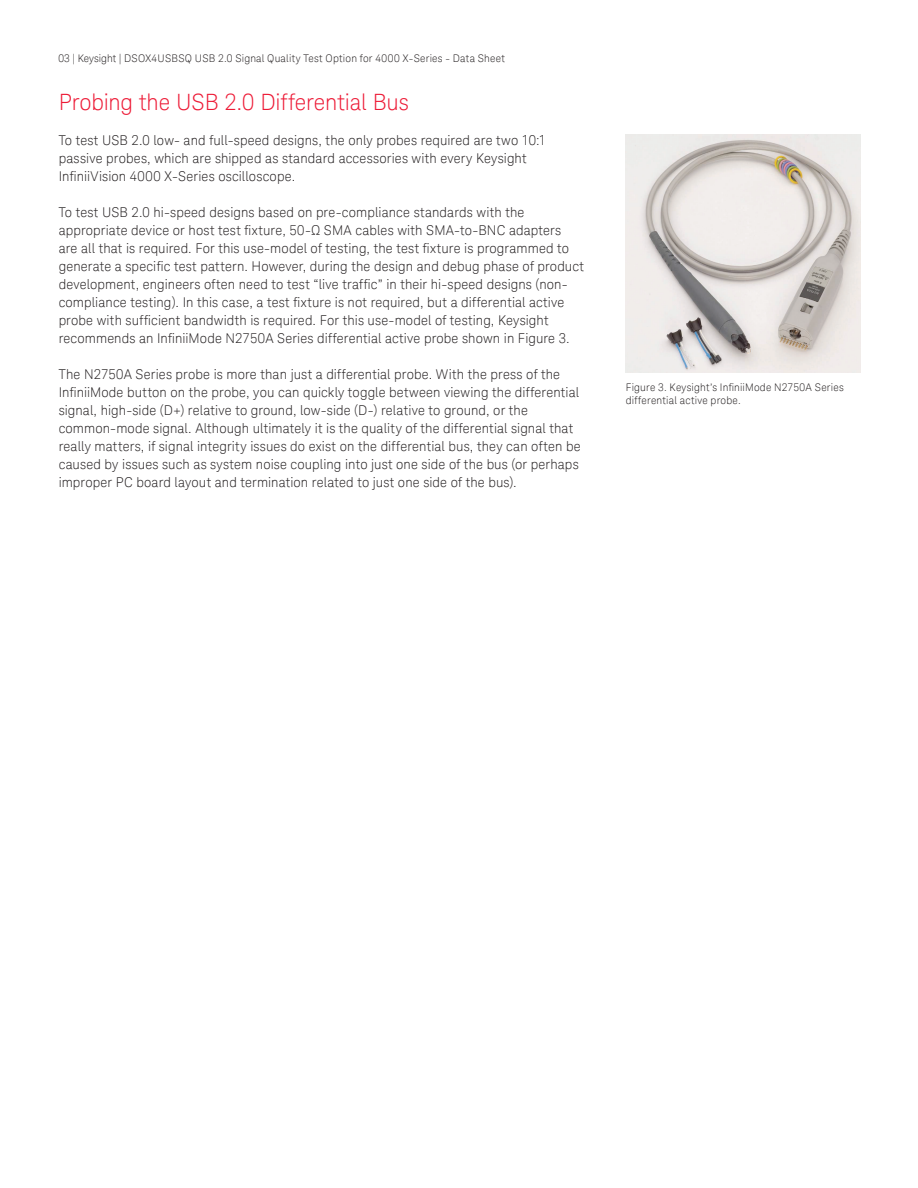
<style>
.page{position:relative;width:918px;height:1188px;background:#fff}
.page>*{position:absolute;margin:0;border:0;box-sizing:border-box;transform-origin:0 0}
.t1{font:300 22.5px "Keysight Sans";letter-spacing:-.005em;color:#ed1a36}
.t2{font:300 13.5px/18px "Keysight Sans";letter-spacing:.01em;color:#231f20}
.t3{font:300 10.5px/13.5px "Keysight Sans";letter-spacing:.02em;color:#231f20}
</style>
<div class="page">
<img style="left:626px;top:134px;width:235px;height:238px">
<p class="t3" style="left:59px;top:51px;width:448px">03 | Keysight | DSOX4USBSQ USB 2.0 Signal Quality Test Option for 4000 X-Series - Data Sheet</p>
<h1 class="t1" style="left:59px;top:89px;width:352px">Probing the USB 2.0 Differential Bus</h1>
<p class="t2" style="left:59px;top:131px;width:489px">To test USB 2.0 low- and full-speed designs, the only probes required are two 10:1 passive probes, which are shipped as standard accessories with every Keysight<br>InfiniiVision 4000 X-Series oscilloscope.</p>
<p class="t2" style="left:59px;top:203px;width:527px">To test USB 2.0 hi-speed designs based on pre-compliance standards with the appropriate device or host test fixture, 50-Ω SMA cables with SMA-to-BNC adapters<br>are all that is required. For this use-model of testing, the test fixture is programmed to generate a specific test pattern. However, during the design and debug phase of product development, engineers often need to test “live traffic” in their hi-speed designs (non&shy;compliance testing). In this case, a test fixture is not required, but a differential active probe with sufficient bandwidth is required. For this use-model of testing, Keysight recommends an InfiniiMode N2750A Series differential active probe shown in Figure 3.</p>
<p class="t2" style="left:59px;top:365px;width:524px">The N2750A Series probe is more than just a differential probe. With the press of the InfiniiMode button on the probe, you can quickly toggle between viewing the differential signal, high-side (D+) relative to ground, low-side (D-) relative to ground, or the common-mode signal. Although ultimately it is the quality of the differential signal that really matters, if signal integrity issues do exist on the differential bus, they can often be caused by issues such as system noise coupling into just one side of the bus (or perhaps improper PC board layout and termination related to just one side of the bus).</p>
<p class="t3" style="left:626px;top:380px;width:219px">Figure 3. Keysight’s InfiniiMode N2750A Series differential active probe.</p>
</div>
